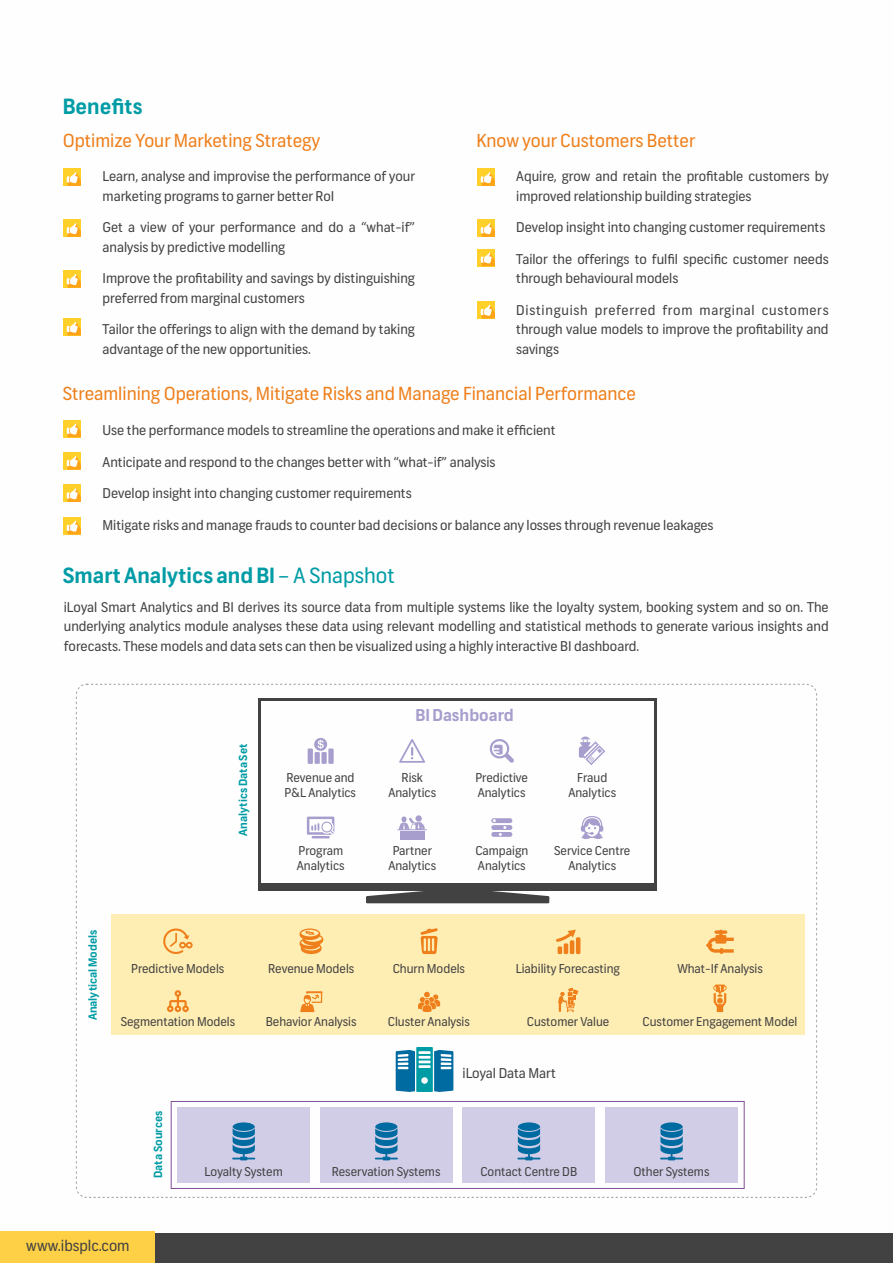
<style>
.page{position:relative;width:893px;height:1263px;background:#fff}
.page>*{position:absolute;margin:0;border:0;box-sizing:border-box;transform-origin:0 0}
.t1{font:700 21px "Frank";color:#009ca5}
.t2{font:18px "Frank";color:#ef7f1a}
.t3{font:700 16.35px "Frank";color:#a79ecd}
.t4{font:15px "Frank";color:#434242}
.t5{font:13.5px/19.5px "Frank";color:#434242}
.t6{font:12.3px/15.3px "Frank";color:#434242;text-align:center}
.t7{font:700 11.25px "Frank";color:#009ca5}
.s1{font-weight:400}
</style>
<div class="page">
<div style="left:64px;top:1234px;width:829px;height:29px;background:#434242"></div>
<div style="left:0;top:1232px;width:155px;height:31px;background:#fed046"></div>
<div style="left:64px;top:169px;width:17px;height:17px;background:#fed029"></div>
<svg style="left:67px;top:172px;width:14px;height:14px"></svg>
<div style="left:64px;top:220px;width:17px;height:17px;background:#fed029"></div>
<svg style="left:67px;top:223px;width:14px;height:14px"></svg>
<div style="left:64px;top:271px;width:17px;height:17px;background:#fed029"></div>
<svg style="left:67px;top:274px;width:14px;height:14px"></svg>
<div style="left:64px;top:318px;width:17px;height:17px;background:#fed029"></div>
<svg style="left:67px;top:322px;width:14px;height:13px"></svg>
<div style="left:64px;top:420px;width:17px;height:17px;background:#fed029"></div>
<svg style="left:67px;top:423px;width:14px;height:14px"></svg>
<div style="left:64px;top:453px;width:17px;height:17px;background:#fed029"></div>
<svg style="left:67px;top:456px;width:14px;height:14px"></svg>
<div style="left:64px;top:485px;width:17px;height:17px;background:#fed029"></div>
<svg style="left:67px;top:488px;width:14px;height:14px"></svg>
<div style="left:64px;top:517px;width:17px;height:17px;background:#fed029"></div>
<svg style="left:67px;top:520px;width:14px;height:14px"></svg>
<div style="left:478px;top:169px;width:17px;height:17px;background:#fed029"></div>
<svg style="left:481px;top:172px;width:14px;height:14px"></svg>
<div style="left:478px;top:220px;width:17px;height:17px;background:#fed029"></div>
<svg style="left:481px;top:223px;width:14px;height:14px"></svg>
<div style="left:478px;top:249px;width:17px;height:17px;background:#fed029"></div>
<svg style="left:481px;top:252px;width:14px;height:14px"></svg>
<div style="left:478px;top:301px;width:17px;height:17px;background:#fed029"></div>
<svg style="left:481px;top:305px;width:14px;height:13px"></svg>
<div style="left:76px;top:684px;width:741px;height:514px;background:#fefefe;border:1px dashed #9d9e9e;border-radius:11px"></div>
<div style="left:171px;top:1101px;width:573px;height:87px;border:1px solid #834e98"></div>
<div style="left:178px;top:1107px;width:132px;height:75px;background:#d2cde7"></div>
<div style="left:320px;top:1107px;width:132px;height:75px;background:#d2cde7"></div>
<div style="left:463px;top:1107px;width:132px;height:75px;background:#d2cde7"></div>
<div style="left:605px;top:1107px;width:133px;height:75px;background:#d2cde7"></div>
<div style="left:111px;top:914px;width:694px;height:120px;background:#ffeeb4"></div>
<svg style="left:163px;top:928px;width:30px;height:26px"></svg>
<svg style="left:300px;top:928px;width:23px;height:26px"></svg>
<svg style="left:421px;top:928px;width:17px;height:26px"></svg>
<svg style="left:556px;top:930px;width:24px;height:24px"></svg>
<svg style="left:706px;top:930px;width:28px;height:24px"></svg>
<svg style="left:167px;top:990px;width:22px;height:22px"></svg>
<svg style="left:300px;top:991px;width:23px;height:21px"></svg>
<svg style="left:418px;top:992px;width:22px;height:20px"></svg>
<svg style="left:558px;top:988px;width:20px;height:24px"></svg>
<svg style="left:713px;top:984px;width:14px;height:28px"></svg>
<svg style="left:396px;top:1047px;width:57px;height:45px"></svg>
<svg style="left:232px;top:1122px;width:23px;height:38px"></svg>
<svg style="left:375px;top:1122px;width:23px;height:38px"></svg>
<svg style="left:517px;top:1122px;width:23px;height:38px"></svg>
<svg style="left:660px;top:1122px;width:23px;height:38px"></svg>
<div style="left:258px;top:699px;width:399px;height:192px;background:#434242"></div>
<div style="left:261px;top:702px;width:393px;height:181px;background:#fefefe"></div>
<div style="left:308px;top:748px;width:5px;height:16px;background:#a79ecd"></div>
<div style="left:315px;top:752px;width:5px;height:12px;background:#a79ecd"></div>
<div style="left:321px;top:752px;width:6px;height:12px;background:#a79ecd"></div>
<div style="left:328px;top:748px;width:6px;height:16px;background:#a79ecd"></div>
<svg style="left:314px;top:738px;width:13px;height:13px"></svg>
<svg style="left:307px;top:816px;width:27px;height:22px"></svg>
<svg style="left:399px;top:739px;width:26px;height:24px"></svg>
<div style="left:400px;top:831px;width:25px;height:9px;background:#a79ecd"></div>
<svg style="left:397px;top:816px;width:30px;height:14px"></svg>
<svg style="left:490px;top:739px;width:24px;height:24px"></svg>
<svg style="left:491px;top:818px;width:21px;height:19px"></svg>
<svg style="left:579px;top:736px;width:26px;height:29px"></svg>
<svg style="left:581px;top:816px;width:22px;height:23px"></svg>
<div style="left:366px;top:896px;width:183px;height:7px;background:#434242"></div>
<h1 class="t1" style="left:63px;top:98px;width:81px">Benefits</h1>
<h2 class="t2" style="left:63px;top:133px;width:259px">Optimize Your Marketing Strategy</h2>
<p class="t5" style="left:103px;top:168px;width:314px">Learn, analyse and improvise the performance of your marketing programs to garner better RoI</p>
<p class="t5" style="left:103px;top:219px;width:314px">Get a view of your performance and do a “what-if” analysis by predictive modelling</p>
<p class="t5" style="left:103px;top:270px;width:314px">Improve the profitability and savings by distinguishing preferred from marginal customers</p>
<p class="t5" style="left:103px;top:321px;width:314px">Tailor the offerings to align with the demand by taking advantage of the new opportunities.</p>
<h2 class="t2" style="left:476px;top:133px;width:220px">Know your Customers Better</h2>
<p class="t5" style="left:516px;top:168px;width:314px">Aquire, grow and retain the profitable customers by improved relationship building strategies</p>
<p class="t5" style="left:516px;top:219px;width:311px">Develop insight into changing customer requirements</p>
<p class="t5" style="left:516px;top:251px;width:314px">Tailor the offerings to fulfil specific customer needs through behavioural models</p>
<p class="t5" style="left:516px;top:302px;width:314px;text-align:justify">Distinguish preferred from marginal customers through value models to improve the profitability and savings</p>
<h2 class="t2" style="left:63px;top:386px;width:575px">Streamlining Operations, Mitigate Risks and Manage Financial Performance</h2>
<p class="t5" style="left:103px;top:422px;width:454px">Use the performance models to streamline the operations and make it efficient</p>
<p class="t5" style="left:103px;top:454px;width:394px">Anticipate and respond to the changes better with “what-if” analysis</p>
<p class="t5" style="left:103px;top:485px;width:311px">Develop insight into changing customer requirements</p>
<p class="t5" style="left:103px;top:517px;width:612px">Mitigate risks and manage frauds to counter bad decisions or balance any losses through revenue leakages</p>
<h1 class="t1" style="left:63px;top:568px;width:334px">Smart Analytics and BI <span class="s1">– A Snapshot</span></h1>
<p class="t5" style="left:64px;top:598px;width:766px;text-align:justify">iLoyal Smart Analytics and BI derives its source data from multiple systems like the loyalty system, booking system and so on. The underlying analytics module analyses these data using relevant modelling and statistical methods to generate various insights and forecasts. These models and data sets can then be visualized using a highly interactive BI dashboard.</p>
<p class="t7" style="left:239px;top:835px;width:93px;rotate:-90deg">Analytics Data Set</p>
<p class="t3" style="left:415px;top:709px;width:100px">BI Dashboard</p>
<p class="t6" style="left:285px;top:771px;width:73px;text-align:left">Revenue and<br>P&amp;L Analytics</p>
<p class="t6" style="left:388px;top:771px;width:49px">Risk<br>Analytics</p>
<p class="t6" style="left:475px;top:771px;width:54px;text-align:left">Predictive<br>Analytics</p>
<p class="t6" style="left:568px;top:771px;width:49px">Fraud<br>Analytics</p>
<p class="t6" style="left:297px;top:844px;width:49px;text-align:left">Program<br>Analytics</p>
<p class="t6" style="left:388px;top:844px;width:49px">Partner<br>Analytics</p>
<p class="t6" style="left:475px;top:844px;width:54px;text-align:left">Campaign<br>Analytics</p>
<p class="t6" style="left:554px;top:844px;width:78px">Service Centre<br>Analytics</p>
<p class="t7" style="left:88px;top:1020px;width:92px;rotate:-90deg">Analytical Models</p>
<p class="t6" style="left:131px;top:963px;width:95px">Predictive Models</p>
<p class="t6" style="left:268px;top:963px;width:88px">Revenue Models</p>
<p class="t6" style="left:393px;top:963px;width:74px">Churn Models</p>
<p class="t6" style="left:516px;top:963px;width:106px">Liability Forecasting</p>
<p class="t6" style="left:677px;top:963px;width:87px">What-If Analysis</p>
<p class="t6" style="left:121px;top:1015px;width:116px">Segmentation Models</p>
<p class="t6" style="left:266px;top:1015px;width:92px">Behavior Analysis</p>
<p class="t6" style="left:388px;top:1015px;width:83px">Cluster Analysis</p>
<p class="t6" style="left:527px;top:1015px;width:84px">Customer Value</p>
<p class="t6" style="left:643px;top:1015px;width:156px">Customer Engagement Model</p>
<p class="t5" style="left:462px;top:1065px;width:95px">iLoyal Data Mart</p>
<p class="t7" style="left:154px;top:1178px;width:69px;rotate:-90deg">Data Sources</p>
<p class="t6" style="left:205px;top:1165px;width:80px">Loyalty System</p>
<p class="t6" style="left:332px;top:1165px;width:110px">Reservation Systems</p>
<p class="t6" style="left:480px;top:1165px;width:98px">Contact Centre DB</p>
<p class="t6" style="left:633px;top:1165px;width:78px">Other Systems</p>
<p class="t4" style="left:26px;top:1240px;width:105px">www.ibsplc.com</p>
</div>
